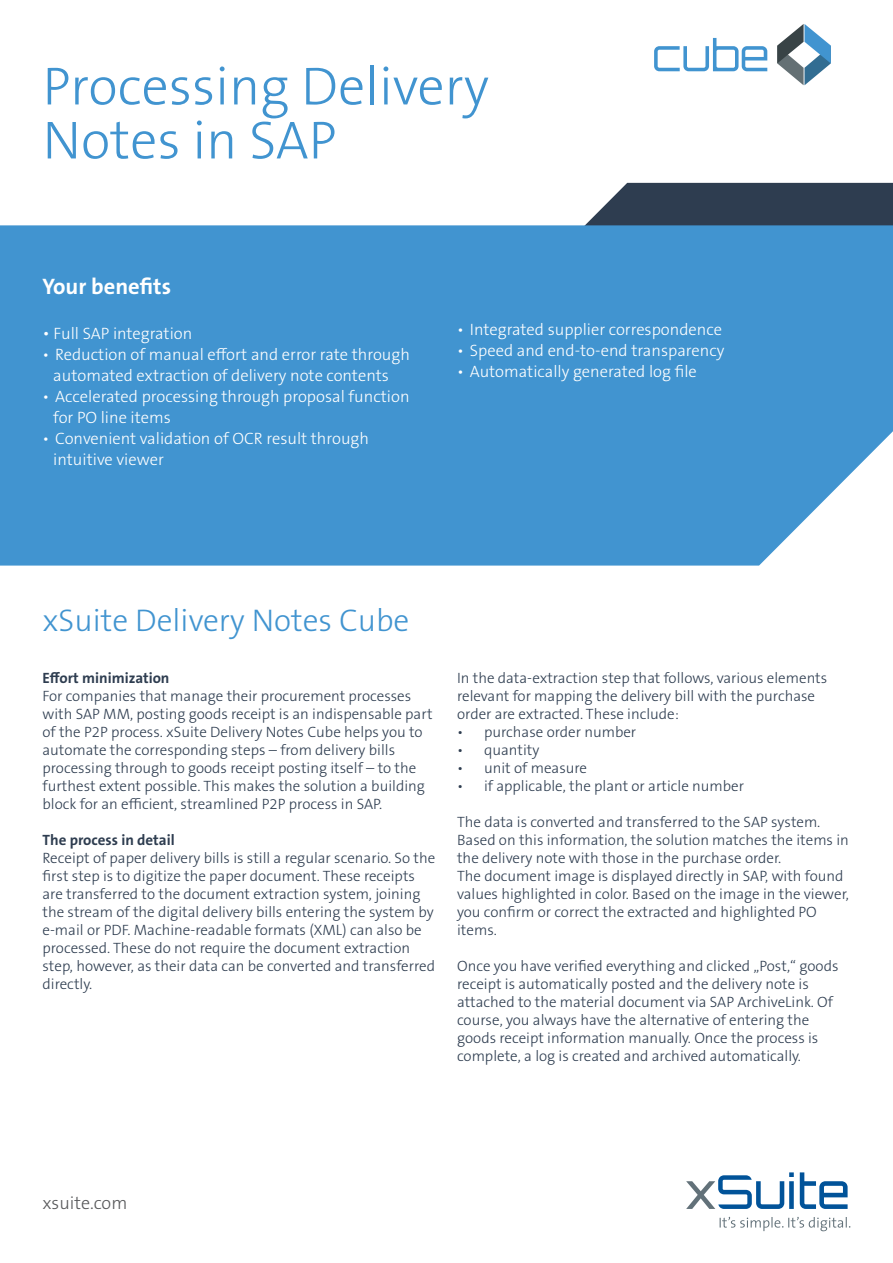
<style>
.page{position:relative;width:893px;height:1263px;background:#fff}
.page>*{position:absolute;margin:0;border:0;box-sizing:border-box;transform-origin:0 0}
.t1{font:300 54px/54px "The Sans B W3";color:#4194d0}
.t2{font:300 31.5px "The Sans B W3";color:#4194d0}
.t3{font:700 22.5px "The Sans B W7";color:#fff}
.t4{font:300 18px "The Sans B W3";color:#57585a}
.t5{font:300 16.5px/21px "The Sans B W3";color:#fff}
.t6{font:300 15px/18px "The Sans B W3";color:#2e3d50}
.t7{font:700 15px "The Sans B W7";color:#2e3d50}
.s1{font-size:18px}
.s2{font-family:"The Sans B W7";font-weight:700}
</style>
<div class="page">
<div style="left:585px;top:183px;width:308px;height:42px;background:#2e3d50"></div>
<div style="left:0;top:225px;width:893px;height:341px;background:#4194d0"></div>
<svg style="left:654px;top:38px;width:113px;height:33px"></svg>
<svg style="left:777px;top:24px;width:54px;height:61px"></svg>
<svg style="left:720px;top:1217px;width:130px;height:14px"></svg>
<svg style="left:686px;top:1172px;width:162px;height:37px"></svg>
<p class="t1" style="left:43px;top:60px;width:448px">Processing Delivery<br>Notes in SAP</p>
<p class="t3" style="left:43px;top:272px;width:130px">Your benefits</p>
<p class="t5" style="left:43px;top:323px;width:151px"><span class="s1">•</span> Full SAP integration</p>
<p class="t5" style="left:53px;top:344px;width:358px;text-indent:-11px">• Reduction of manual effort and error rate through automated extraction of delivery note contents</p>
<p class="t5" style="left:53px;top:386px;width:358px;text-indent:-11px">• Accelerated processing through proposal function for PO line items</p>
<p class="t5" style="left:53px;top:428px;width:317px;text-indent:-11px">• Convenient validation of OCR result through intuitive viewer</p>
<p class="t5" style="left:457px;top:319px;width:266px">• Integrated supplier correspondence</p>
<p class="t5" style="left:457px;top:340px;width:269px">• Speed and end-to-end transparency</p>
<p class="t5" style="left:457px;top:361px;width:241px">• Automatically generated log file</p>
<p class="t2" style="left:43px;top:600px;width:368px">xSuite Delivery Notes Cube</p>
<p class="t6" style="left:43px;top:669px;width:391px"><span class="s2">Effort minimization<br></span>For companies that manage their procurement processes with SAP MM, posting goods receipt is an indispensable part of the P2P process. xSuite Delivery Notes Cube helps you to automate the corresponding steps – from delivery bills processing through to goods receipt posting itself – to the furthest extent possible. This makes the solution a building block for an efficient, streamlined P2P process in SAP.</p>
<p class="t7" style="left:43px;top:830px;width:134px">The process in detail</p>
<p class="t6" style="left:43px;top:849px;width:394px">Receipt of paper delivery bills is still a regular scenario. So the first step is to digitize the paper document. These receipts are transferred to the document extraction system, joining the stream of the digital delivery bills entering the system by e-mail or PDF. Machine-readable formats (XML) can also be processed. These do not require the document extraction step, however, as their data can be converted and transferred directly.</p>
<p class="t6" style="left:457px;top:669px;width:372px">In the data-extraction step that follows, various elements relevant for mapping the delivery bill with the purchase order are extracted. These include:</p>
<p class="t6" style="left:457px;top:723px;width:181px">• purchase order number</p>
<p class="t6" style="left:457px;top:741px;width:84px">• quantity</p>
<p class="t6" style="left:457px;top:759px;width:131px">• unit of measure</p>
<p class="t6" style="left:457px;top:777px;width:289px">• if applicable, the plant or article number</p>
<p class="t6" style="left:457px;top:813px;width:393px">The data is converted and transferred to the SAP system.<br>Based on this information, the solution matches the items in the delivery note with those in the purchase order.</p>
<p class="t6" style="left:457px;top:867px;width:393px">The document image is displayed directly in SAP, with found values highlighted in color. Based on the image in the viewer, you confirm or correct the extracted and highlighted PO items.</p>
<p class="t6" style="left:457px;top:957px;width:383px">Once you have verified everything and clicked „Post,“ goods receipt is automatically posted and the delivery note is attached to the material document via SAP ArchiveLink. Of course, you always have the alternative of entering the goods receipt information manually. Once the process is complete, a log is created and archived automatically.</p>
<p class="t4" style="left:43px;top:1191px;width:86px">xsuite.com</p>
</div>
